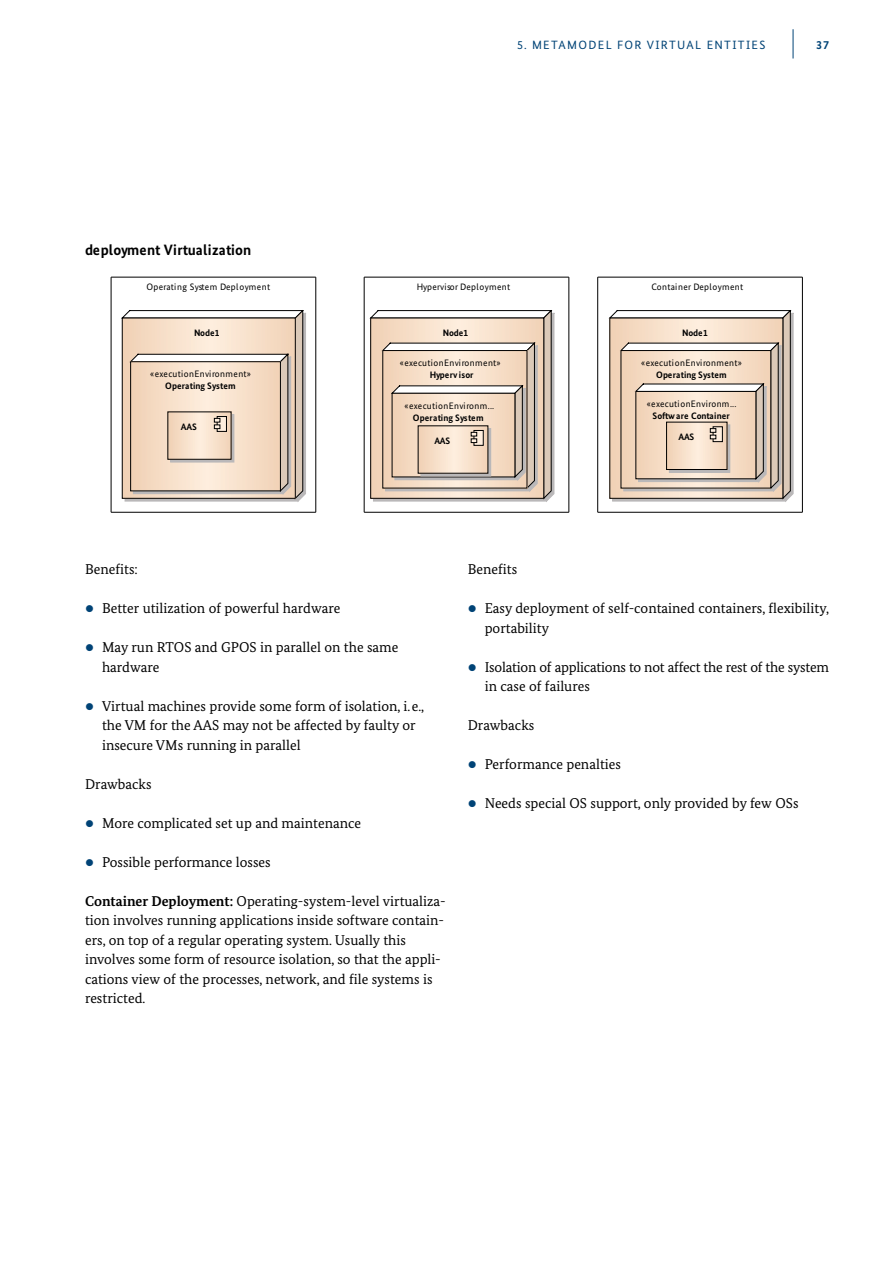
<style>
.page{position:relative;width:893px;height:1263px;background:#fff}
.page>*{position:absolute;margin:0;border:0;box-sizing:border-box;transform-origin:0 0}
.t1{font:700 15px "Bundes Sans";letter-spacing:.005em;color:#000}
.t2{font:14.25px/19.5px "Bundes Serif";color:#000}
.t3{font:12px "Bundes Sans";letter-spacing:.11em;color:#004376}
.t4{font:700 12px "Bundes Sans";color:#004376}
.t5{font:9.3px "Bundes Sans";letter-spacing:.04em;color:#000}
.t6{font:700 9.3px "Bundes Sans";letter-spacing:-.01em;color:#000}
.t7{font:700 9.3px "Bundes Sans";letter-spacing:.02em;color:#000}
.s1{font-weight:700}
</style>
<div class="page">
<hr style="left:793px;top:29px;width:1px;height:30px;background:#004376">
<hr style="left:597px;top:277px;width:1px;height:235px;background:#000">
<hr style="left:598px;top:512px;width:204px;height:1px;background:#000">
<hr style="left:802px;top:277px;width:1px;height:235px;background:#000">
<hr style="left:598px;top:277px;width:204px;height:1px;background:#000">
<hr style="left:364px;top:277px;width:1px;height:235px;background:#000">
<hr style="left:364px;top:512px;width:205px;height:1px;background:#000">
<hr style="left:568px;top:277px;width:1px;height:235px;background:#000">
<hr style="left:364px;top:277px;width:205px;height:1px;background:#000">
<hr style="left:111px;top:277px;width:1px;height:235px;background:#000">
<hr style="left:111px;top:512px;width:205px;height:1px;background:#000">
<hr style="left:315px;top:277px;width:1px;height:235px;background:#000">
<hr style="left:111px;top:277px;width:205px;height:1px;background:#000">
<svg style="left:121px;top:310px;width:185px;height:192px;background:#e1cebc"></svg>
<svg style="left:369px;top:310px;width:186px;height:192px;background:#ddcab9"></svg>
<svg style="left:608px;top:310px;width:186px;height:192px;background:#dac8b7"></svg>
<p class="t3" style="left:517px;top:37px;width:250px">5. METAMODEL FOR VIRTUAL ENTITIES</p>
<p class="t4" style="left:816px;top:37px;width:15px">37</p>
<p class="t1" style="left:85px;top:241px;width:168px">deployment Virtualization</p>
<p class="t5" style="left:146px;top:281px;width:125px">Operating System Deployment</p>
<p class="t5" style="left:417px;top:281px;width:95px">Hypervisor Deployment</p>
<p class="t5" style="left:651px;top:281px;width:93px">Container Deployment</p>
<p class="t6" style="left:194px;top:327px;width:27px">Node1</p>
<p class="t5" style="left:150px;top:368px;width:102px">«executionEnvironment»</p>
<p class="t7" style="left:165px;top:380px;width:72px">Operating System</p>
<p class="t6" style="left:443px;top:327px;width:27px">Node1</p>
<p class="t5" style="left:400px;top:357px;width:102px">«executionEnvironment»</p>
<p class="t6" style="left:430px;top:369px;width:45px">Hyperv isor</p>
<p class="t5" style="left:405px;top:400px;width:91px">«executionEnvironm...</p>
<p class="t7" style="left:413px;top:412px;width:72px">Operating System</p>
<p class="t6" style="left:682px;top:327px;width:27px">Node1</p>
<p class="t5" style="left:641px;top:357px;width:102px">«executionEnvironment»</p>
<p class="t7" style="left:656px;top:369px;width:72px">Operating System</p>
<p class="t5" style="left:647px;top:398px;width:91px">«executionEnvironm...</p>
<p class="t6" style="left:652px;top:410px;width:79px">Software Container</p>
<p class="t6" style="left:181px;top:421px;width:17px">AAS</p>
<p class="t6" style="left:434px;top:435px;width:17px">AAS</p>
<p class="t6" style="left:678px;top:432px;width:17px">AAS</p>
<p class="t2" style="left:85px;top:560px;width:54px">Benefits:</p>
<p class="t2" style="left:102px;top:599px;width:240px">Better utilization of powerful hardware</p>
<p class="t2" style="left:102px;top:638px;width:298px">May run RTOS and GPOS in parallel on the same hardware</p>
<p class="t2" style="left:102px;top:696px;width:324px">Virtual machines provide some form of isolation, i.e., the VM for the AAS may not be affected by faulty or insecure VMs running in parallel</p>
<p class="t2" style="left:85px;top:774px;width:68px">Drawbacks</p>
<p class="t2" style="left:102px;top:813px;width:261px">More complicated set up and maintenance</p>
<p class="t2" style="left:102px;top:852px;width:170px">Possible performance losses</p>
<p class="t2" style="left:85px;top:891px;width:362px"><span class="s1">Container Deployment:</span> Operating-system-level virtualiza&shy;tion involves running applications inside software contain&shy;ers, on top of a regular operating system. Usually this involves some form of resource isolation, so that the appli&shy;cations view of the processes, network, and file systems is restricted.</p>
<p class="t2" style="left:468px;top:559px;width:51px">Benefits</p>
<p class="t2" style="left:485px;top:599px;width:346px">Easy deployment of self-contained containers, flexibility, portability</p>
<p class="t2" style="left:485px;top:657px;width:346px">Isolation of applications to not affect the rest of the system in case of failures</p>
<p class="t2" style="left:468px;top:716px;width:68px">Drawbacks</p>
<p class="t2" style="left:485px;top:755px;width:138px">Performance penalties</p>
<p class="t2" style="left:485px;top:794px;width:315px">Needs special OS support, only provided by few OSs</p>
</div>
